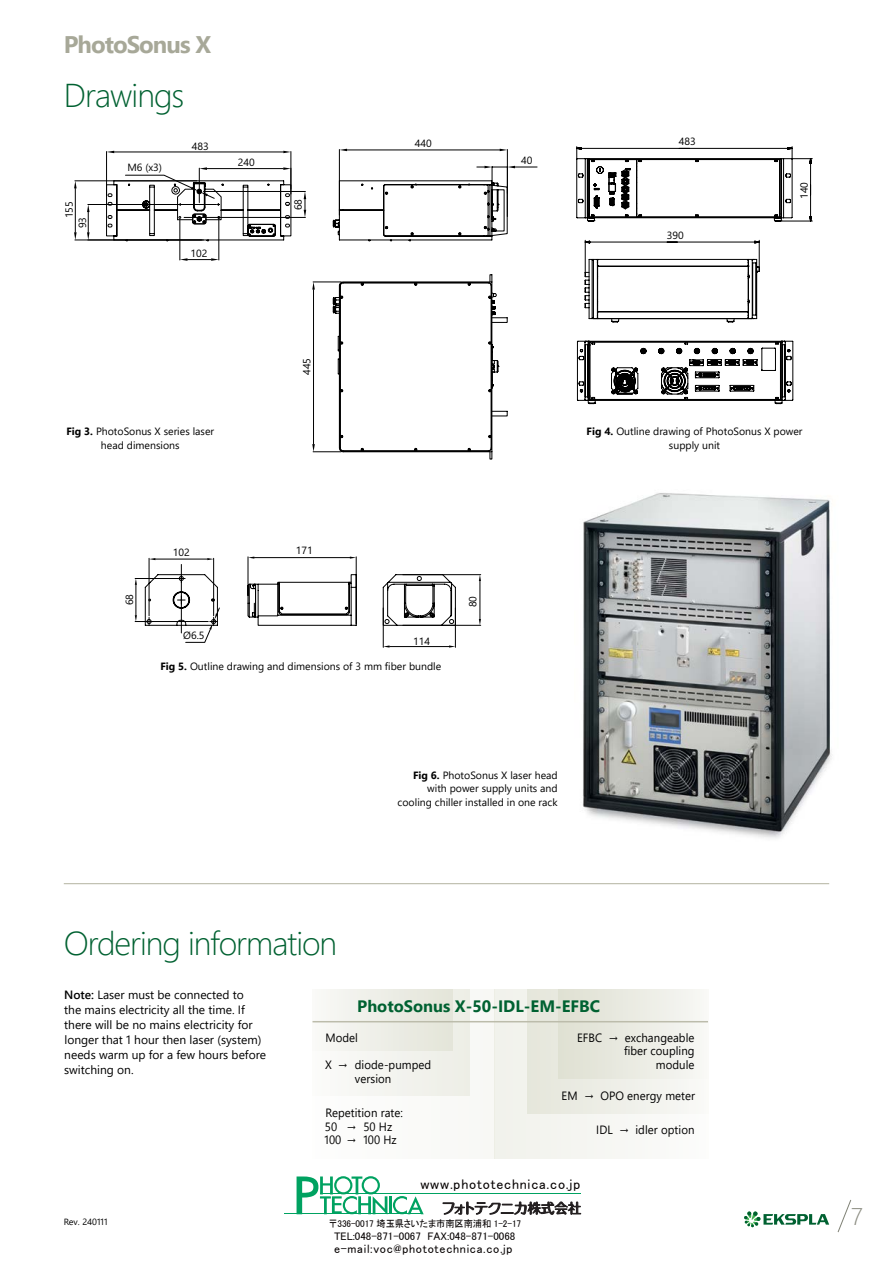
<style>
.page{position:relative;width:893px;height:1263px;background:#fff}
.page>*{position:absolute;margin:0;border:0;box-sizing:border-box;transform-origin:0 0}
.t1{font:300 33px "Segoe UI";letter-spacing:-.03em;color:#006131}
.t2{font:700 24px "Segoe UI";letter-spacing:-.04em;color:#a7a898}
.t3{font:300 24px "Segoe UI";color:#8a8b80}
.t4{font:700 16.5px "Segoe UI";color:#006131}
.t5{font:14.1px "MS P Gothic";letter-spacing:.055em;color:#050100}
.t6{font:12.15px "MS P Gothic";letter-spacing:.055em;color:#050100}
.t7{font:12px/15px "Segoe UI";color:#000}
.t8{font:12px/13.5px "Segoe UI";color:#000;scale:.95 1}
.t9{font:10.95px "MS P Gothic";color:#050100}
.t10{font:10.5px/13.5px "Segoe UI";color:#000;text-align:center}
.t11{font:9.75px "MS P Gothic";letter-spacing:-.01em;color:#050100;scale:.95 1}
.t12{font:9px "Segoe UI";color:#000}
.s1{font-weight:700}
.s2{font-weight:600}
</style>
<div class="page">
<svg style="left:837px;top:1200px;width:15px;height:33px"></svg>
<svg style="left:744px;top:1211px;width:85px;height:16px"></svg>
<svg style="left:333px;top:149px;width:175px;height:310px"></svg>
<svg style="left:500px;top:149px;width:7px;height:2px"></svg>
<svg style="left:339px;top:149px;width:8px;height:2px"></svg>
<hr style="left:492px;top:167px;width:1px;height:50px;background:#000">
<hr style="left:507px;top:167px;width:1px;height:50px;background:#000">
<svg style="left:477px;top:166px;width:60px;height:2px"></svg>
<hr style="left:313px;top:290px;width:1px;height:154px;background:#000">
<svg style="left:312px;top:282px;width:29px;height:8px"></svg>
<svg style="left:312px;top:444px;width:29px;height:8px"></svg>
<hr style="left:88px;top:204px;width:129px;height:1px;background:#000">
<svg style="left:87px;top:204px;width:3px;height:36px"></svg>
<hr style="left:75px;top:181px;width:122px;height:1px;background:#000">
<hr style="left:75px;top:240px;width:128px;height:1px;background:#000">
<hr style="left:75px;top:188px;width:1px;height:44px;background:#000">
<svg style="left:74px;top:181px;width:3px;height:7px"></svg>
<svg style="left:74px;top:232px;width:3px;height:8px"></svg>
<hr style="left:291px;top:152px;width:1px;height:37px;background:#000">
<hr style="left:106px;top:152px;width:1px;height:44px;background:#000">
<hr style="left:114px;top:152px;width:169px;height:1px;background:#000">
<svg style="left:283px;top:151px;width:8px;height:2px"></svg>
<svg style="left:107px;top:151px;width:7px;height:2px"></svg>
<hr style="left:180px;top:219px;width:1px;height:41px;background:#000">
<hr style="left:219px;top:217px;width:1px;height:43px;background:#000">
<svg style="left:180px;top:258px;width:39px;height:3px"></svg>
<hr style="left:204px;top:191px;width:101px;height:1px;background:#000">
<hr style="left:184px;top:217px;width:121px;height:1px;background:#000">
<svg style="left:304px;top:191px;width:2px;height:26px"></svg>
<svg style="left:106px;top:167px;width:186px;height:74px"></svg>
<svg style="left:577px;top:392px;width:216px;height:12px"></svg>
<svg style="left:577px;top:146px;width:235px;height:246px"></svg>
<hr style="left:135px;top:621px;width:73px;height:1px;background:#000">
<hr style="left:135px;top:578px;width:49px;height:1px;background:#000">
<hr style="left:136px;top:585px;width:1px;height:30px;background:#000">
<svg style="left:135px;top:615px;width:2px;height:6px"></svg>
<svg style="left:135px;top:579px;width:2px;height:6px"></svg>
<hr style="left:480px;top:581px;width:1px;height:38px;background:#000">
<hr style="left:403px;top:574px;width:78px;height:1px;background:#000">
<hr style="left:403px;top:625px;width:78px;height:1px;background:#000">
<svg style="left:479px;top:619px;width:2px;height:6px"></svg>
<svg style="left:479px;top:575px;width:2px;height:6px"></svg>
<svg style="left:145px;top:556px;width:311px;height:92px"></svg>
<hr style="left:64px;top:883px;width:765px;height:1px;background:#bcbcab">
<div style="left:313px;top:990px;width:182px;height:168px;background:#fafaf8"></div>
<div style="left:495px;top:990px;width:213px;height:168px;background:#f4f4ef"></div>
<div style="left:313px;top:990px;width:156px;height:106px;background:#f2f3ee"></div>
<svg style="left:313px;top:990px;width:140px;height:60px"></svg>
<div style="left:527px;top:990px;width:181px;height:123px;background:linear-gradient(to right,#e4e5da,#f9f9f6)"></div>
<div style="left:558px;top:990px;width:150px;height:88px;background:linear-gradient(to right,#dedfd1,#f6f7f4)"></div>
<hr style="left:313px;top:1021px;width:395px;height:1px;background:#bcbcab">
<img style="left:583px;top:493px;width:249px;height:345px">
<hr style="left:389px;top:1196px;width:3px;height:18px;background:#00a261">
<svg style="left:393px;top:1196px;width:31px;height:18px"></svg>
<hr style="left:284px;top:1213px;width:138px;height:1px;background:#00a261">
<hr style="left:320px;top:1193px;width:261px;height:1px;background:#00a261">
<svg style="left:297px;top:1176px;width:90px;height:37px"></svg>
<svg style="left:442px;top:1201px;width:139px;height:14px"></svg>
<h2 class="t2" style="left:64px;top:22px;width:149px">PhotoSonus X</h2>
<h1 class="t1" style="left:64px;top:65px;width:122px">Drawings</h1>
<p class="t10" style="left:127px;top:159px;width:36px">M6 (x3)</p>
<p class="t10" style="left:192px;top:138px;width:18px">483</p>
<p class="t10" style="left:238px;top:155px;width:18px">240</p>
<p class="t10" style="left:61px;top:228px;width:28px;text-align:left;text-indent:10px;rotate:-90deg">155<br>93</p>
<p class="t10" style="left:290px;top:210px;width:13px;rotate:-90deg">68</p>
<p class="t10" style="left:191px;top:246px;width:18px">102</p>
<p class="t10" style="left:299px;top:375px;width:18px;rotate:-90deg">445</p>
<p class="t10" style="left:415px;top:136px;width:18px">440</p>
<p class="t10" style="left:521px;top:153px;width:13px">40</p>
<p class="t10" style="left:679px;top:134px;width:18px">483</p>
<p class="t10" style="left:667px;top:227px;width:18px">390</p>
<p class="t10" style="left:796px;top:199px;width:18px;rotate:-90deg">140</p>
<p class="t10" style="left:66px;top:424px;width:149px"><span class="s1">Fig 3.</span> PhotoSonus X series laser head dimensions</p>
<p class="t10" style="left:587px;top:424px;width:217px"><span class="s1">Fig 4.</span> Outline drawing of PhotoSonus X power supply unit</p>
<p class="t10" style="left:173px;top:544px;width:18px">102</p>
<p class="t10" style="left:296px;top:543px;width:18px">171</p>
<p class="t10" style="left:122px;top:605px;width:13px;rotate:-90deg">68</p>
<p class="t10" style="left:465px;top:607px;width:13px;rotate:-90deg">80</p>
<p class="t10" style="left:413px;top:633px;width:18px">114</p>
<p class="t10" style="left:183px;top:628px;width:23px">Ø6.5</p>
<p class="t10" style="left:160px;top:659px;width:282px"><span class="s1">Fig 5.</span> Outline drawing and dimensions of 3 mm fiber bundle</p>
<p class="t10" style="left:398px;top:767px;width:162px;text-align:right"><span class="s1">Fig 6.</span> PhotoSonus X laser head with power supply units and cooling chiller installed in one rack</p>
<h1 class="t1" style="left:64px;top:912px;width:275px">Ordering information</h1>
<p class="t7" style="left:64px;top:986px;width:204px"><span class="s2">Note:</span> Laser must be connected to<br>the mains electricity all the time. If there will be no mains electricity for longer that 1 hour then laser (system) needs warm up for a few hours before switching on.</p>
<h3 class="t4" style="left:357px;top:990px;width:244px">PhotoSonus X-50-IDL-EM-EFBC</h3>
<p class="t8" style="left:577px;top:1030px;width:125px;text-align:right">EFBC → exchangeable fiber coupling<br>module</p>
<p class="t8" style="left:562px;top:1088px;width:142px">EM → OPO energy meter</p>
<p class="t8" style="left:325px;top:1030px;width:36px">Model</p>
<p class="t8" style="left:355px;top:1057px;width:82px;text-indent:-30px">X → diode-pumped version</p>
<p class="t8" style="left:325px;top:1105px;width:84px">Repetition rate:<br>50 → 50 Hz<br>100 → 100 Hz</p>
<h3 class="t5" style="left:420px;top:1176px;width:161px">www.phototechnica.co.jp</h3>
<p class="t8" style="left:596px;top:1122px;width:105px">IDL → idler option</p>
<p class="t12" style="left:64px;top:1213px;width:45px">Rev. 240111</p>
<h2 class="t3" style="left:851px;top:1193px;width:13px">7</h2>
<p class="t11" style="left:328px;top:1219px;width:211px">〒336-0017 埼玉県さいたま市南区南浦和 1-2-17　</p>
<p class="t9" style="left:334px;top:1230px;width:183px">TEL:048-871-0067 FAX:048-871-0068</p>
<p class="t6" style="left:334px;top:1243px;width:180px">e-mail:voc@phototechnica.co.jp</p>
</div>
